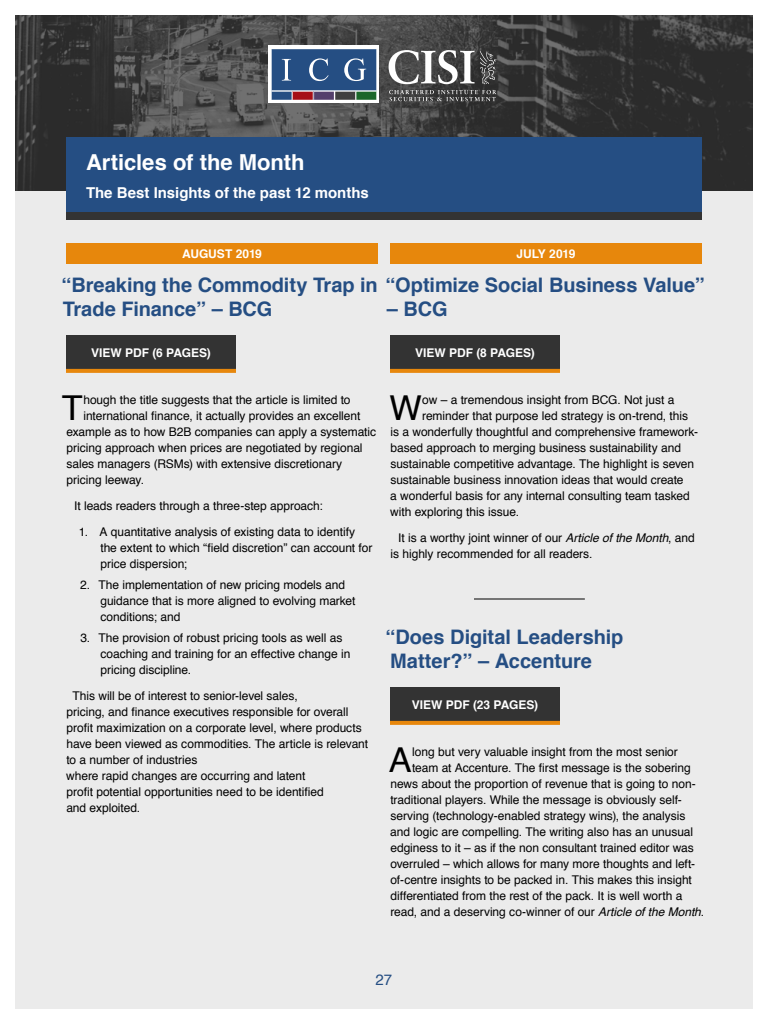
<style>
.page{position:relative;width:768px;height:1024px;background:#fff}
.page>*{position:absolute;margin:0;border:0;box-sizing:border-box;transform-origin:0 0}
.t1{font:34.3px "Helvetica";color:#000}
.t2{font:700 22px "Helvetica";letter-spacing:-.005em;color:#fff}
.t3{font:700 20px/24px "Helvetica";letter-spacing:-.005em;color:#254e83}
.t4{font:700 15px "Helvetica";color:#fff}
.t5{font:15px "Helvetica";color:#254e83}
.t6{font:12px/16px "Helvetica";letter-spacing:-.005em;color:#000}
.t7{font:700 12px "Helvetica";color:#fff}
.s1{font-style:italic}
</style>
<div class="page">
<div style="left:15px;top:15px;width:738px;height:994px;background:#ebebeb"></div>
<svg style="left:15px;top:15px;width:738px;height:176px;background:#3e3e3e"></svg>
<div style="left:66px;top:137px;width:636px;height:77px;background:#254e83"></div>
<div style="left:66px;top:212px;width:636px;height:8px;background:#333"></div>
<div style="left:390px;top:335px;width:170px;height:36px;background:#333"></div>
<svg style="left:390px;top:369px;width:170px;height:4px"></svg>
<div style="left:390px;top:687px;width:170px;height:36px;background:#333"></div>
<svg style="left:390px;top:721px;width:170px;height:4px"></svg>
<div style="left:390px;top:243px;width:312px;height:21px;background:#e7870c"></div>
<div style="left:66px;top:243px;width:312px;height:21px;background:#e7870c"></div>
<div style="left:66px;top:335px;width:170px;height:36px;background:#333"></div>
<svg style="left:66px;top:369px;width:170px;height:4px"></svg>
<hr style="left:474px;top:599px;width:111px;height:1px;background:#000">
<div style="left:269px;top:46px;width:110px;height:57px;background:#fff"></div>
<svg style="left:271px;top:49px;width:106px;height:51px;background:#436088"></svg>
<svg style="left:389px;top:50px;width:108px;height:34px;background:#7a7a7a"></svg>
<svg style="left:389px;top:90px;width:107px;height:11px"></svg>
<h2 class="t2" style="left:86px;top:145px;width:220px">Articles of the Month</h2>
<p class="t4" style="left:86px;top:181px;width:284px">The Best Insights of the past 12 months</p>
<p class="t7" style="left:182px;top:244px;width:81px">AUGUST 2019</p>
<p class="t7" style="left:517px;top:244px;width:60px">JULY 2019</p>
<h3 class="t3" style="left:61px;top:273px;width:645px">“Breaking the Commodity Trap in “Optimize Social Business Value”</h3>
<h3 class="t3" style="left:387px;top:297px;width:62px">– BCG</h3>
<p class="t7" style="left:415px;top:343px;width:121px">VIEW PDF (8 PAGES)</p>
<h1 class="t1" style="left:389px;top:381px;width:34px">W</h1>
<p class="t6" style="left:422px;top:392px;width:254px">ow – a tremendous insight from BCG. Not just a</p>
<h3 class="t3" style="left:63px;top:297px;width:211px">Trade Finance” – BCG</h3>
<p class="t7" style="left:91px;top:343px;width:121px">VIEW PDF (6 PAGES)</p>
<h1 class="t1" style="left:62px;top:381px;width:22px">T</h1>
<p class="t6" style="left:83px;top:392px;width:269px">hough the title suggests that the article is limited to</p>
<p class="t6" style="left:83px;top:408px;width:278px">international finance, it actually provides an excellent</p>
<p class="t6" style="left:66px;top:424px;width:311px">example as to how B2B companies can apply a systematic</p>
<p class="t6" style="left:67px;top:440px;width:298px">pricing approach when prices are negotiated by regional</p>
<p class="t6" style="left:66px;top:456px;width:277px">sales managers (RSMs) with extensive discretionary</p>
<p class="t6" style="left:67px;top:472px;width:79px">pricing leeway.</p>
<p class="t6" style="left:74px;top:498px;width:250px">It leads readers through a three-step approach:</p>
<p class="t6" style="left:100px;top:524px;width:274px;text-indent:-21px">1. A quantitative analysis of existing data to identify the extent to which “field discretion” can account for price dispersion;</p>
<p class="t6" style="left:100px;top:577px;width:257px;text-indent:-20px">2. The implementation of new pricing models and guidance that is more aligned to evolving market conditions; and</p>
<p class="t6" style="left:100px;top:630px;width:251px;text-indent:-20px">3. The provision of robust pricing tools as well as coaching and training for an effective change in pricing discipline.</p>
<p class="t6" style="left:66px;top:688px;width:303px;text-indent:6px">This will be of interest to senior-level sales,<br>pricing, and finance executives responsible for overall profit maximization on a corporate level, where products have been viewed as commodities. The article is relevant to a number of industries<br>where rapid changes are occurring and latent<br>profit potential opportunities need to be identified<br>and exploited.</p>
<p class="t6" style="left:422px;top:408px;width:267px">reminder that purpose led strategy is on-trend, this</p>
<p class="t6" style="left:391px;top:424px;width:309px">is a wonderfully thoughtful and comprehensive framework-</p>
<p class="t6" style="left:391px;top:440px;width:292px">based approach to merging business sustainability and</p>
<p class="t6" style="left:390px;top:456px;width:305px">sustainable competitive advantage. The highlight is seven</p>
<p class="t6" style="left:390px;top:472px;width:295px">sustainable business innovation ideas that would create</p>
<p class="t6" style="left:390px;top:488px;width:301px">a wonderful basis for any internal consulting team tasked</p>
<p class="t6" style="left:390px;top:504px;width:130px">with exploring this issue.</p>
<p class="t6" style="left:391px;top:530px;width:306px;text-indent:8px">It is a worthy joint winner of our <span class="s1">Article of the Month</span>, and is highly recommended for all readers.</p>
<h3 class="t3" style="left:385px;top:625px;width:239px">“Does Digital Leadership<br>Matter?” – Accenture</h3>
<p class="t7" style="left:412px;top:695px;width:128px">VIEW PDF (23 PAGES)</p>
<h1 class="t1" style="left:389px;top:733px;width:24px">A</h1>
<p class="t6" style="left:412px;top:744px;width:267px">long but very valuable insight from the most senior</p>
<p class="t6" style="left:412px;top:760px;width:280px">team at Accenture. The first message is the sobering</p>
<p class="t6" style="left:390px;top:776px;width:307px">news about the proportion of revenue that is going to non-</p>
<p class="t6" style="left:390px;top:792px;width:293px">traditional players. While the message is obviously self-</p>
<p class="t6" style="left:390px;top:808px;width:296px">serving (technology-enabled strategy wins), the analysis</p>
<p class="t6" style="left:390px;top:824px;width:304px">and logic are compelling. The writing also has an unusual</p>
<p class="t6" style="left:390px;top:840px;width:305px">edginess to it – as if the non consultant trained editor was</p>
<p class="t6" style="left:390px;top:856px;width:306px">overruled – which allows for many more thoughts and left-</p>
<p class="t6" style="left:390px;top:872px;width:303px">of-centre insights to be packed in. This makes this insight</p>
<p class="t6" style="left:390px;top:888px;width:293px">differentiated from the rest of the pack. It is well worth a</p>
<p class="t6" style="left:390px;top:904px;width:315px">read, and a deserving co-winner of our <span class="s1">Article of the Month</span>.</p>
<p class="t5" style="left:376px;top:968px;width:18px">27</p>
</div>
